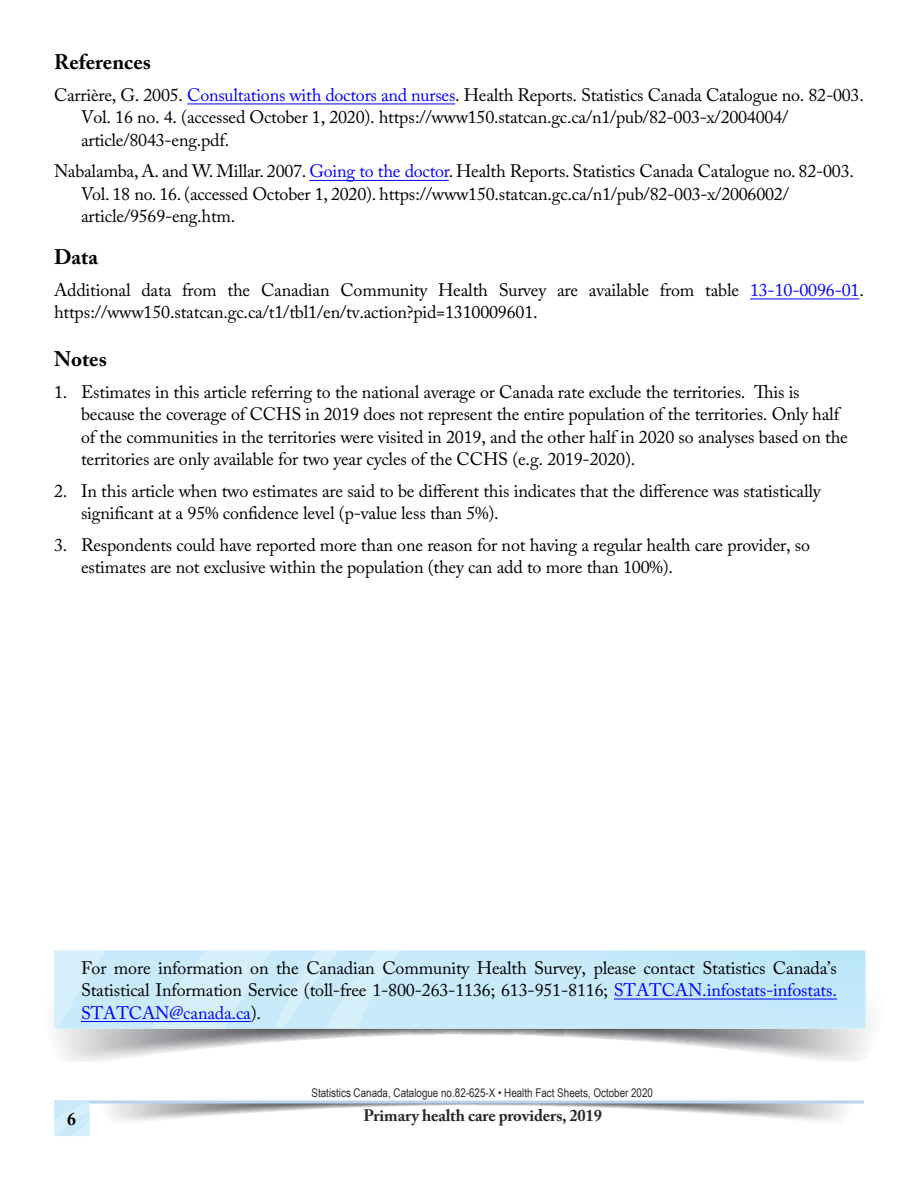
<style>
.page{position:relative;width:918px;height:1188px;background:#fff}
.page>*{position:absolute;margin:0;border:0;box-sizing:border-box;transform-origin:0 0}
.t1{font:700 21px "Adobe Caslon Pro";color:#000}
.t2{font:18px/22.5px "Adobe Caslon Pro";letter-spacing:-.01em;color:#000}
.t3{font:700 18px "Adobe Caslon Pro";color:#000}
.t4{font:700 16.5px "Adobe Caslon Pro";letter-spacing:-.01em;color:#000}
.t5{font:12px "Arial Narrow";color:#000}
.s1{color:#00f}
</style>
<div class="page">
<hr style="left:54px;top:1101px;width:810px;height:3px;background:#b7d4ef">
<svg style="left:54px;top:1101px;width:36px;height:35px"></svg>
<hr style="left:187px;top:104px;width:268px;height:1px;background:#00f">
<hr style="left:309px;top:180px;width:140px;height:1px;background:#00f">
<hr style="left:750px;top:299px;width:109px;height:1px;background:#00f">
<img style="left:56px;top:1011px;width:814px;height:51px">
<svg style="left:106px;top:950px;width:760px;height:79px;background:#c5e8f9"></svg>
<svg style="left:54px;top:950px;width:52px;height:79px;background:#cfecfa"></svg>
<svg style="left:152px;top:950px;width:248px;height:79px;background:#ceecfa"></svg>
<hr style="left:614px;top:999px;width:223px;height:1px;background:#00f">
<hr style="left:81px;top:1021px;width:170px;height:1px;background:#00f">
<p class="t1" style="left:54px;top:50px;width:99px">References</p>
<p class="t2" style="left:81px;top:83px;width:784px;text-indent:-27px">Carrière, G. 2005. <span class="s1">Consultations with doctors and nurses</span>. Health Reports. Statistics Canada Catalogue no. 82-003.<br>Vol. 16 no. 4. (accessed October 1, 2020). https://www150.statcan.gc.ca/n1/pub/82-003-x/2004004/ article/8043-eng.pdf.</p>
<p class="t2" style="left:81px;top:160px;width:775px;text-indent:-27px">Nabalamba, A. and W. Millar. 2007. <span class="s1">Going to the doctor</span>. Health Reports. Statistics Canada Catalogue no. 82-003.<br>Vol. 18 no. 16. (accessed October 1, 2020). https://www150.statcan.gc.ca/n1/pub/82-003-x/2006002/ article/9569-eng.htm.</p>
<p class="t1" style="left:54px;top:245px;width:45px">Data</p>
<p class="t2" style="left:54px;top:278px;width:812px">Additional data from the Canadian Community Health Survey are available from table <span class="s1">13-10-0096-01</span>. https://www150.statcan.gc.ca/t1/tbl1/en/tv.action?pid=1310009601.</p>
<p class="t1" style="left:54px;top:347px;width:54px">Notes</p>
<p class="t2" style="left:81px;top:380px;width:768px;text-indent:-27px">1. Estimates in this article referring to the national average or Canada rate exclude the territories. This is because the coverage of CCHS in 2019 does not represent the entire population of the territories. Only half of the communities in the territories were visited in 2019, and the other half in 2020 so analyses based on the territories are only available for two year cycles of the CCHS (e.g. 2019-2020).</p>
<p class="t2" style="left:81px;top:479px;width:741px;text-indent:-27px">2. In this article when two estimates are said to be different this indicates that the difference was statistically significant at a 95% confidence level (p-value less than 5%).</p>
<p class="t2" style="left:81px;top:533px;width:731px;text-indent:-27px">3. Respondents could have reported more than one reason for not having a regular health care provider, so estimates are not exclusive within the population (they can add to more than 100%).</p>
<p class="t2" style="left:81px;top:956px;width:757px;text-align:justify">For more information on the Canadian Community Health Survey, please contact Statistics Canada’s Statistical Information Service (toll-free 1-800-263-1136; 613-951-8116; <span class="s1">STATCAN.infostats-infostats.<br>STATCAN@canada.ca</span>).</p>
<p class="t5" style="left:312px;top:1084px;width:343px">Statistics Canada, Catalogue no.82-625-X • Health Fact Sheets, October 2020</p>
<p class="t3" style="left:67px;top:1108px;width:10px">6</p>
<p class="t4" style="left:363px;top:1106px;width:240px">Primary health care providers, 2019</p>
</div>
